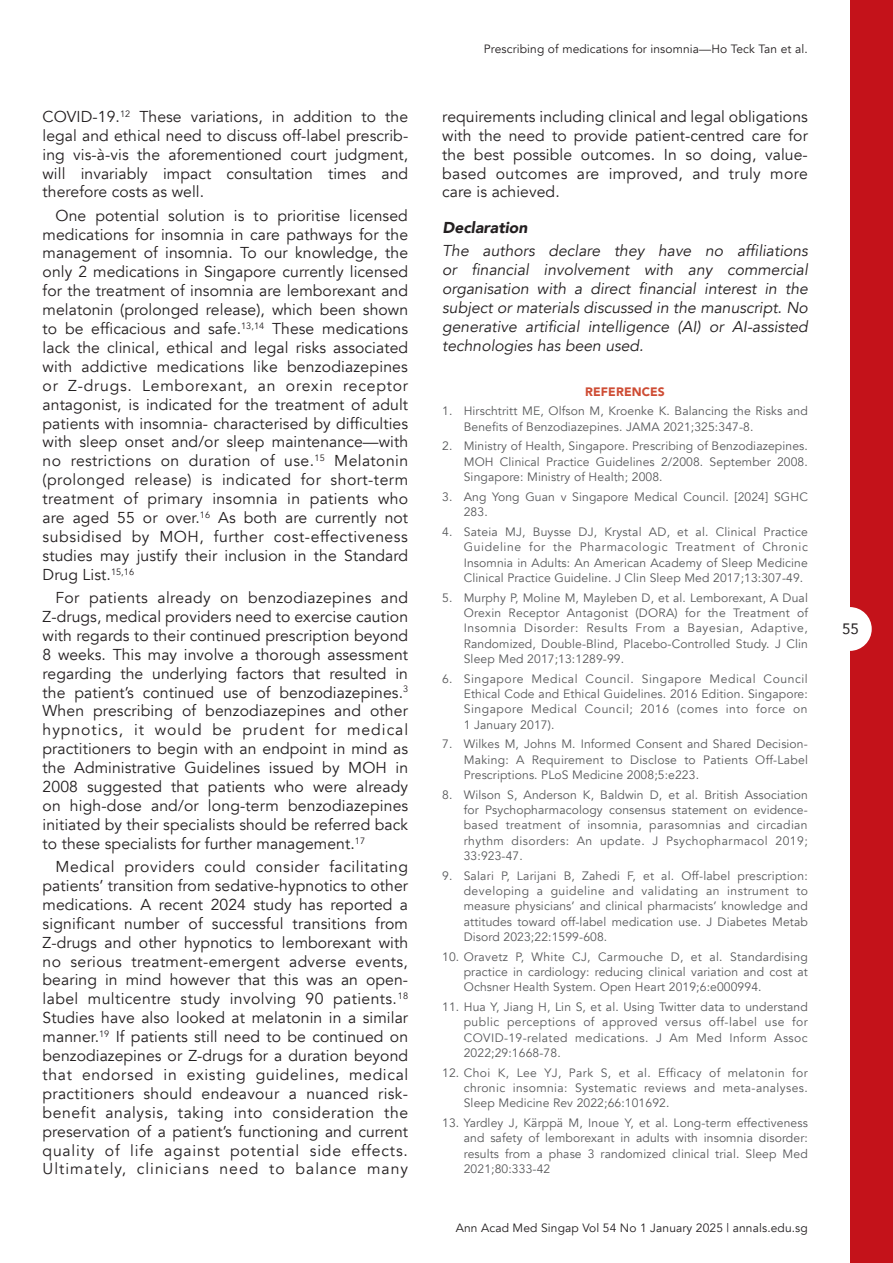
<style>
.page{position:relative;width:893px;height:1263px;background:#fff}
.page>*{position:absolute;margin:0;border:0;box-sizing:border-box;transform-origin:0 0}
.BT_2{font:15.75px/18.9px "Avenir";letter-spacing:.005em;color:#231f20;text-align:justify}
.Acknowledgement_text{font:italic 15.75px/18.9px "Avenir";color:#231f20;text-align:justify}
.BT_1{font:15.75px/18.9px "Avenir";letter-spacing:.005em;color:#231f20;text-align:justify}
.Acknowledgement{font:italic 900 15.75px "Avenir";color:#231f20}
.t1{font:15px "Avenir";color:#231f20}
.t2{font:12.15px/15.3px "Avenir";letter-spacing:.01em;color:#57585a;text-align:justify}
.References_headline{font:900 12.15px "Avenir";letter-spacing:.01em;color:#ce4c34}
.t3{font:12px "Avenir";letter-spacing:.01em;color:#231f20}
</style>
<div class="page">
<div style="left:850px;top:0;width:43px;height:1263px;background:#c4121a"></div>
<div style="left:828px;top:607px;width:44px;height:44px;background:#fff;border-radius:50%"></div>
<p class="BT_1" style="left:43px;top:107px;width:367px">COVID-19.<sup>12</sup> These variations, in addition to the legal and ethical need to discuss off-label prescrib&shy;ing vis-à-vis the aforementioned court judgment, will invariably impact consultation times and therefore costs as well.</p>
<p class="BT_2" style="left:43px;top:206px;width:367px;text-indent:13px">One potential solution is to prioritise licensed medications for insomnia in care pathways for the management of insomnia. To our knowledge, the only 2 medications in Singapore currently licensed for the treatment of insomnia are lemborexant and melatonin (prolonged release), which been shown to be efficacious and safe.<sup>13,14</sup> These medications lack the clinical, ethical and legal risks associated with addictive medications like benzodiazepines or Z-drugs. Lemborexant, an orexin receptor antagonist, is indicated for the treatment of adult patients with insomnia- characterised by difficulties with sleep onset and/or sleep maintenance—with no restrictions on duration of use.<sup>15</sup> Melatonin (prolonged release) is indicated for short-term treatment of primary insomnia in patients who are aged 55 or over.<sup>16</sup> As both are currently not subsidised by MOH, further cost-effectiveness studies may justify their inclusion in the Standard Drug List.<sup>15,16</sup></p>
<p class="BT_2" style="left:43px;top:588px;width:367px;text-indent:13px">For patients already on benzodiazepines and Z-drugs, medical providers need to exercise caution with regards to their continued prescription beyond 8 weeks. This may involve a thorough assessment regarding the underlying factors that resulted in the patient’s continued use of benzodiazepines.<sup>3<br></sup>When prescribing of benzodiazepines and other hypnotics, it would be prudent for medical practitioners to begin with an endpoint in mind as the Administrative Guidelines issued by MOH in 2008 suggested that patients who were already on high-dose and/or long-term benzodiazepines initiated by their specialists should be referred back to these specialists for further management.<sup>17</sup></p>
<p class="BT_2" style="left:43px;top:857px;width:367px;text-indent:13px">Medical providers could consider facilitating patients’ transition from sedative-hypnotics to other medications. A recent 2024 study has reported a significant number of successful transitions from Z-drugs and other hypnotics to lemborexant with no serious treatment-emergent adverse events, bearing in mind however that this was an open&shy;label multicentre study involving 90 patients.<sup>18<br></sup>Studies have also looked at melatonin in a similar manner.<sup>19</sup> If patients still need to be continued on benzodiazepines or Z-drugs for a duration beyond that endorsed in existing guidelines, medical practitioners should endeavour a nuanced risk&shy;benefit analysis, taking into consideration the preservation of a patient’s functioning and current quality of life against potential side effects.<br>Ultimately, clinicians need to balance many</p>
<p class="t3" style="left:484px;top:42px;width:325px">Prescribing of medications for insomnia—Ho Teck Tan et al.</p>
<p class="BT_2" style="left:442px;top:107px;width:367px">requirements including clinical and legal obligations with the need to provide patient-centred care for the best possible outcomes. In so doing, value&shy;based outcomes are improved, and truly more care is achieved.</p>
<p class="Acknowledgement" style="left:442px;top:215px;width:87px">Declaration</p>
<p class="Acknowledgement_text" style="left:442px;top:242px;width:367px">The authors declare they have no affiliations or financial involvement with any commercial organisation with a direct financial interest in the subject or materials discussed in the manuscript. No generative artificial intelligence (AI) or AI-assisted technologies has been used.</p>
<p class="References_headline" style="left:585px;top:382px;width:81px">REFERENCES</p>
<p class="t2" style="left:464px;top:404px;width:346px;text-indent:-22px">1. Hirschtritt ME, Olfson M, Kroenke K. Balancing the Risks and<br>Benefits of Benzodiazepines. JAMA 2021;325:347-8.</p>
<p class="t2" style="left:464px;top:439px;width:346px;text-indent:-22px">2. Ministry of Health, Singapore. Prescribing of Benzodiazepines.<br>MOH Clinical Practice Guidelines 2/2008. September 2008.<br>Singapore: Ministry of Health; 2008.</p>
<p class="t2" style="left:464px;top:489px;width:346px;text-indent:-22px">3. Ang Yong Guan v Singapore Medical Council. [2024] SGHC<br>283.</p>
<p class="t2" style="left:464px;top:524px;width:346px;text-indent:-22px">4. Sateia MJ, Buysse DJ, Krystal AD, et al. Clinical Practice Guideline for the Pharmacologic Treatment of Chronic Insomnia in Adults: An American Academy of Sleep Medicine Clinical Practice Guideline. J Clin Sleep Med 2017;13:307-49.</p>
<p class="t2" style="left:464px;top:590px;width:346px;text-indent:-22px">5. Murphy P, Moline M, Mayleben D, et al. Lemborexant, A Dual Orexin Receptor Antagonist (DORA) for the Treatment of Insomnia Disorder: Results From a Bayesian, Adaptive, Randomized, Double-Blind, Placebo-Controlled Study. J Clin Sleep Med 2017;13:1289-99.</p>
<p class="t2" style="left:464px;top:671px;width:346px;text-indent:-22px">6. Singapore Medical Council. Singapore Medical Council Ethical Code and Ethical Guidelines. 2016 Edition. Singapore:<br>Singapore Medical Council; 2016 (comes into force on 1 January 2017).</p>
<p class="t2" style="left:464px;top:737px;width:346px;text-indent:-22px">7. Wilkes M, Johns M. Informed Consent and Shared Decision-Making: A Requirement to Disclose to Patients Off-Label Prescriptions. PLoS Medicine 2008;5:e223.</p>
<p class="t2" style="left:464px;top:787px;width:346px;text-indent:-22px">8. Wilson S, Anderson K, Baldwin D, et al. British Association for Psychopharmacology consensus statement on evidence&shy;based treatment of insomnia, parasomnias and circadian rhythm disorders: An update. J Psychopharmacol 2019; 33:923-47.</p>
<p class="t2" style="left:464px;top:868px;width:346px;text-indent:-22px">9. Salari P, Larijani B, Zahedi F, et al. Off-label prescription: developing a guideline and validating an instrument to measure physicians’ and clinical pharmacists’ knowledge and attitudes toward off-label medication use. J Diabetes Metab Disord 2023;22:1599-608.</p>
<p class="t2" style="left:464px;top:949px;width:346px;text-indent:-22px">10. Oravetz P, White CJ, Carmouche D, et al. Standardising practice in cardiology: reducing clinical variation and cost at Ochsner Health System. Open Heart 2019;6:e000994.</p>
<p class="t2" style="left:464px;top:999px;width:346px;text-indent:-22px">11. Hua Y, Jiang H, Lin S, et al. Using Twitter data to understand public perceptions of approved versus off-label use for COVID-19-related medications. J Am Med Inform Assoc 2022;29:1668-78.</p>
<p class="t2" style="left:464px;top:1065px;width:346px;text-indent:-22px">12. Choi K, Lee YJ, Park S, et al. Efficacy of melatonin for chronic insomnia: Systematic reviews and meta-analyses.<br>Sleep Medicine Rev 2022;66:101692.</p>
<p class="t2" style="left:464px;top:1115px;width:346px;text-indent:-22px">13. Yardley J, Kärppä M, Inoue Y, et al. Long-term effectiveness and safety of lemborexant in adults with insomnia disorder: results from a phase 3 randomized clinical trial. Sleep Med 2021;80:333-42</p>
<p class="t3" style="left:456px;top:1221px;width:354px">Ann Acad Med Singap Vol 54 No 1 January 2025 | annals.edu.sg</p>
<p class="t1" style="left:842px;top:617px;width:18px">55</p>
</div>
